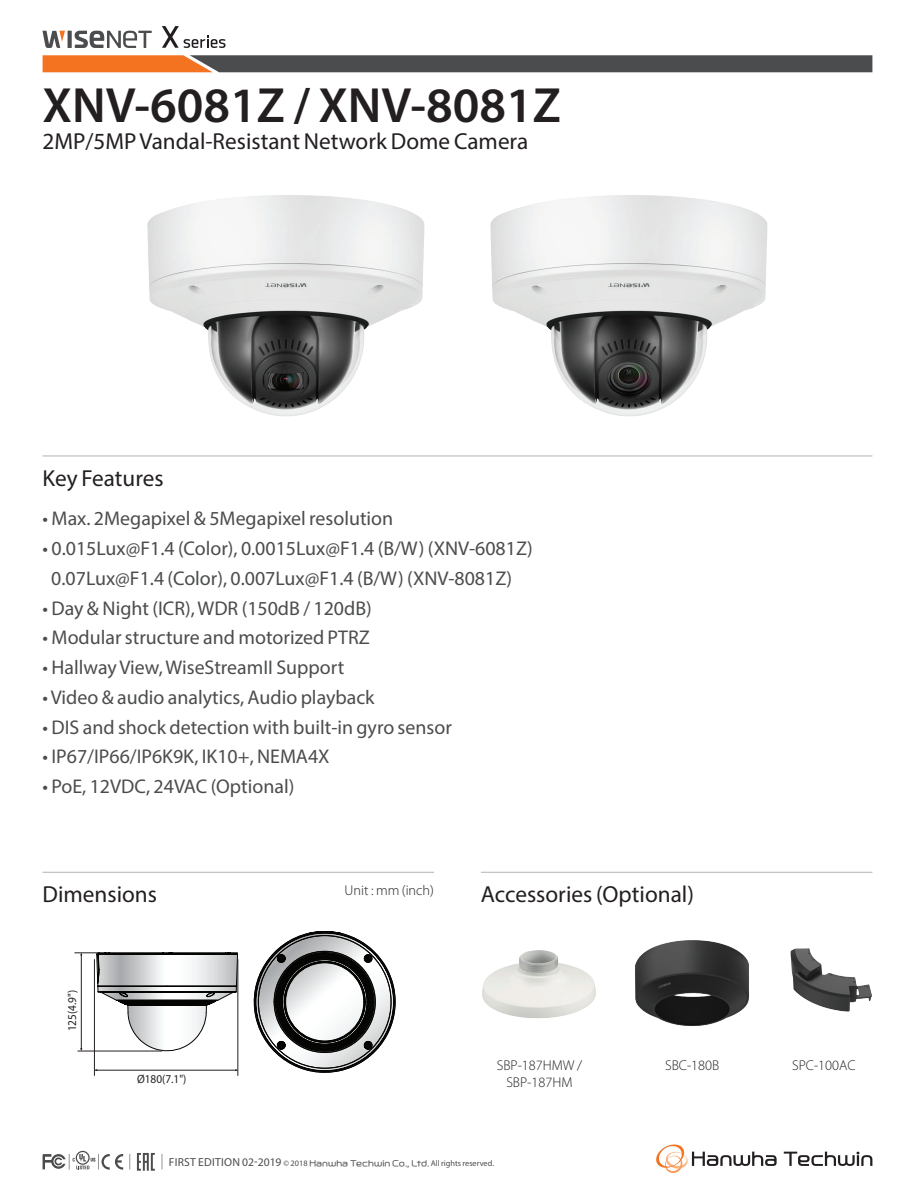
<style>
.page{position:relative;width:915px;height:1191px;background:#fff}
.page>*{position:absolute;margin:0;border:0;box-sizing:border-box;transform-origin:0 0}
.t1{font:600 49.65px "Myriad Pro";color:#231f20}
.t2{font:23.25px "Myriad Pro";color:#231f20}
.t3{font:19.95px/29.7px "Myriad Pro";color:#4b4c4d;text-align:center}
.t4{font:300 14.25px/17.1px "Myriad Pro";color:#231f20;text-align:center}
.t5{font:12px "Myriad Pro";color:#231f20;scale:.94 1}
.t6{font:8.25px "Myriad Pro";color:#4b4c4d}
.s1{font-size:11.55px}
.s2{font-family:"Hanwha L OTF"}
</style>
<div class="page">
<svg style="left:74px;top:931px;width:322px;height:145px"></svg>
<hr style="left:43px;top:455px;width:829px;height:1px;background:#b2b3b7">
<svg style="left:43px;top:55px;width:829px;height:17px;background:#6e5749"></svg>
<div style="left:67px;top:31px;width:5px;height:17px;background:#4b4c4d"></div>
<svg style="left:75px;top:31px;width:77px;height:17px"></svg>
<svg style="left:42px;top:31px;width:23px;height:17px"></svg>
<svg style="left:162px;top:26px;width:63px;height:22px"></svg>
<hr style="left:43px;top:872px;width:391px;height:1px;background:#b2b3b7">
<hr style="left:480px;top:872px;width:392px;height:1px;background:#b2b3b7">
<svg style="left:656px;top:1144px;width:120px;height:29px"></svg>
<svg style="left:783px;top:1151px;width:89px;height:14px"></svg>
<svg style="left:129px;top:1154px;width:1px;height:15px"></svg>
<svg style="left:162px;top:1154px;width:1px;height:15px"></svg>
<svg style="left:42px;top:1150px;width:81px;height:19px"></svg>
<svg style="left:137px;top:1153px;width:18px;height:17px"></svg>
<img style="left:147px;top:195px;width:278px;height:221px">
<img style="left:490px;top:195px;width:278px;height:221px">
<img style="left:482px;top:950px;width:114px;height:68px">
<img style="left:790px;top:948px;width:82px;height:64px">
<img style="left:635px;top:940px;width:114px;height:86px">
<h1 class="t1" style="left:43px;top:74px;width:520px">XNV-6081Z / XNV-8081Z</h1>
<p class="t2" style="left:43px;top:127px;width:487px">2MP/5MP Vandal-Resistant Network Dome Camera</p>
<p class="t2" style="left:43px;top:464px;width:122px">Key Features</p>
<p class="t3" style="left:43px;top:503px;width:352px">• Max. 2Megapixel &amp; 5Megapixel resolution</p>
<p class="t3" style="left:43px;top:533px;width:491px">• 0.015Lux@F1.4 (Color), 0.0015Lux@F1.4 (B/W) (XNV-6081Z)<br>0.07Lux@F1.4 (Color), 0.007Lux@F1.4 (B/W) (XNV-8081Z)</p>
<p class="t3" style="left:43px;top:593px;width:331px">• Day &amp; Night (ICR), WDR (150dB / 120dB)</p>
<p class="t3" style="left:43px;top:622px;width:328px">• Modular structure and motorized PTRZ</p>
<p class="t3" style="left:43px;top:652px;width:303px">• Hallway View, WiseStreamII Support</p>
<p class="t3" style="left:43px;top:682px;width:333px">• Video &amp; audio analytics, Audio playback</p>
<p class="t3" style="left:43px;top:712px;width:410px">• DIS and shock detection with built-in gyro sensor</p>
<p class="t3" style="left:43px;top:741px;width:288px">• IP67/IP66/IP6K9K, IK10+, NEMA4X</p>
<p class="t3" style="left:43px;top:771px;width:253px">• PoE, 12VDC, 24VAC (Optional)</p>
<p class="t2" style="left:43px;top:880px;width:116px">Dimensions</p>
<p class="t4" style="left:344px;top:882px;width:91px">Unit : mm (inch)</p>
<p class="t2" style="left:480px;top:880px;width:214px">Accessories (Optional)</p>
<p class="t5" style="left:65px;top:1031px;width:46px;rotate:-90deg">125(4.9")</p>
<p class="t5" style="left:137px;top:1072px;width:54px">Ø180(7.1")</p>
<p class="t4" style="left:496px;top:1056px;width:87px">SBP-187HMW /<br>SBP-187HM</p>
<p class="t4" style="left:664px;top:1056px;width:56px">SBC-180B</p>
<p class="t4" style="left:791px;top:1056px;width:65px">SPC-100AC</p>
<p class="t6" style="left:169px;top:1158px;width:326px"><span class="s1">FIRST EDITION 02-2019</span> © 2018 <span class="s2">Hanwha Techwin Co., Ltd.</span> All rights reserved.</p>
</div>
